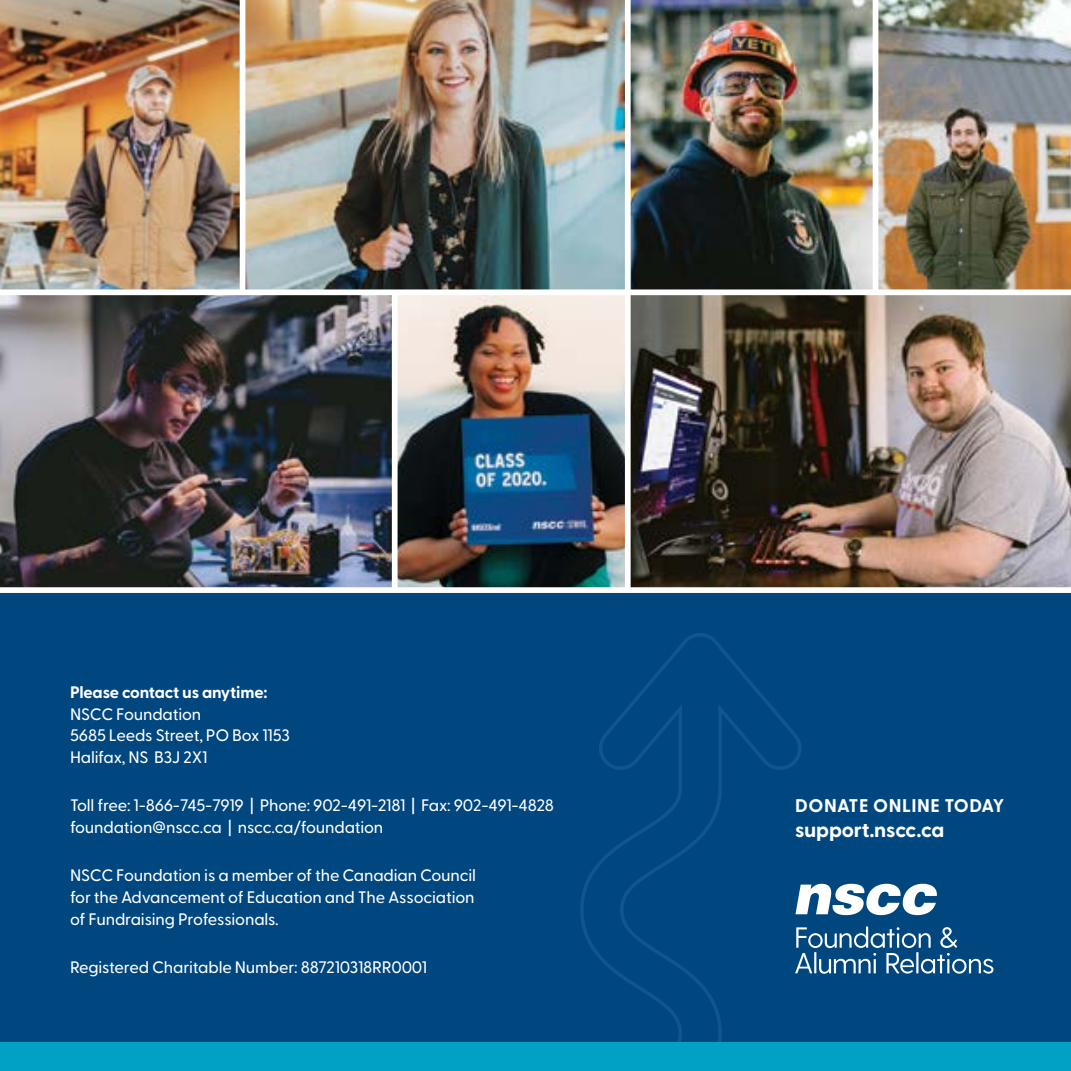
<style>
.page{position:relative;width:1071px;height:1071px;background:#fff}
.page>*{position:absolute;margin:0;border:0;box-sizing:border-box;transform-origin:0 0}
.t1{font:700 21px "Greycliff CF";letter-spacing:-.01em;color:#fff}
.t2{font:700 18.38px "Greycliff CF";letter-spacing:.03em;color:#fff}
.t3{font:500 16.62px/21.9px "Greycliff CF";letter-spacing:-.01em;color:#fff;text-align:justify}
.t4{font:700 16.62px "Greycliff CF";letter-spacing:-.01em;color:#fff}
</style>
<div class="page">
<div style="left:0;top:591px;width:1071px;height:480px;background:#004780"></div>
<svg style="left:580px;top:633px;width:221px;height:409px"></svg>
<img style="left:631px;top:295px;width:440px;height:292px">
<img style="left:878px;top:0;width:193px;height:289px">
<img style="left:631px;top:0;width:242px;height:289px">
<img style="left:0;top:0;width:240px;height:289px">
<img style="left:245px;top:0;width:380px;height:289px">
<img style="left:0;top:295px;width:392px;height:292px">
<img style="left:398px;top:295px;width:227px;height:292px">
<svg style="left:795px;top:884px;width:142px;height:31px"></svg>
<svg style="left:795px;top:927px;width:199px;height:47px"></svg>
<div style="left:0;top:587px;width:1071px;height:6px;background:#fff"></div>
<div style="left:0;top:1042px;width:1071px;height:29px;background:#00a1c5"></div>
<p class="t4" style="left:70px;top:682px;width:199px">Please contact us anytime:</p>
<p class="t3" style="left:70px;top:703px;width:133px">NSCC Foundation</p>
<p class="t3" style="left:70px;top:725px;width:221px">5685 Leeds Street, PO Box 1153</p>
<p class="t3" style="left:70px;top:747px;width:139px">Halifax, NS B3J 2X1</p>
<p class="t3" style="left:70px;top:795px;width:486px">Toll free: 1-866-745-7919 | Phone: 902-491-2181 | Fax: 902-491-4828</p>
<p class="t3" style="left:70px;top:817px;width:315px">foundation@nscc.ca | nscc.ca/foundation</p>
<p class="t3" style="left:70px;top:865px;width:408px">NSCC Foundation is a member of the Canadian Council for the Advancement of Education and The Association of Fundraising Professionals.</p>
<p class="t3" style="left:70px;top:957px;width:359px">Registered Charitable Number: 887210318RR0001</p>
<p class="t2" style="left:795px;top:794px;width:211px">DONATE ONLINE TODAY</p>
<p class="t1" style="left:795px;top:817px;width:151px">support.nscc.ca</p>
</div>
